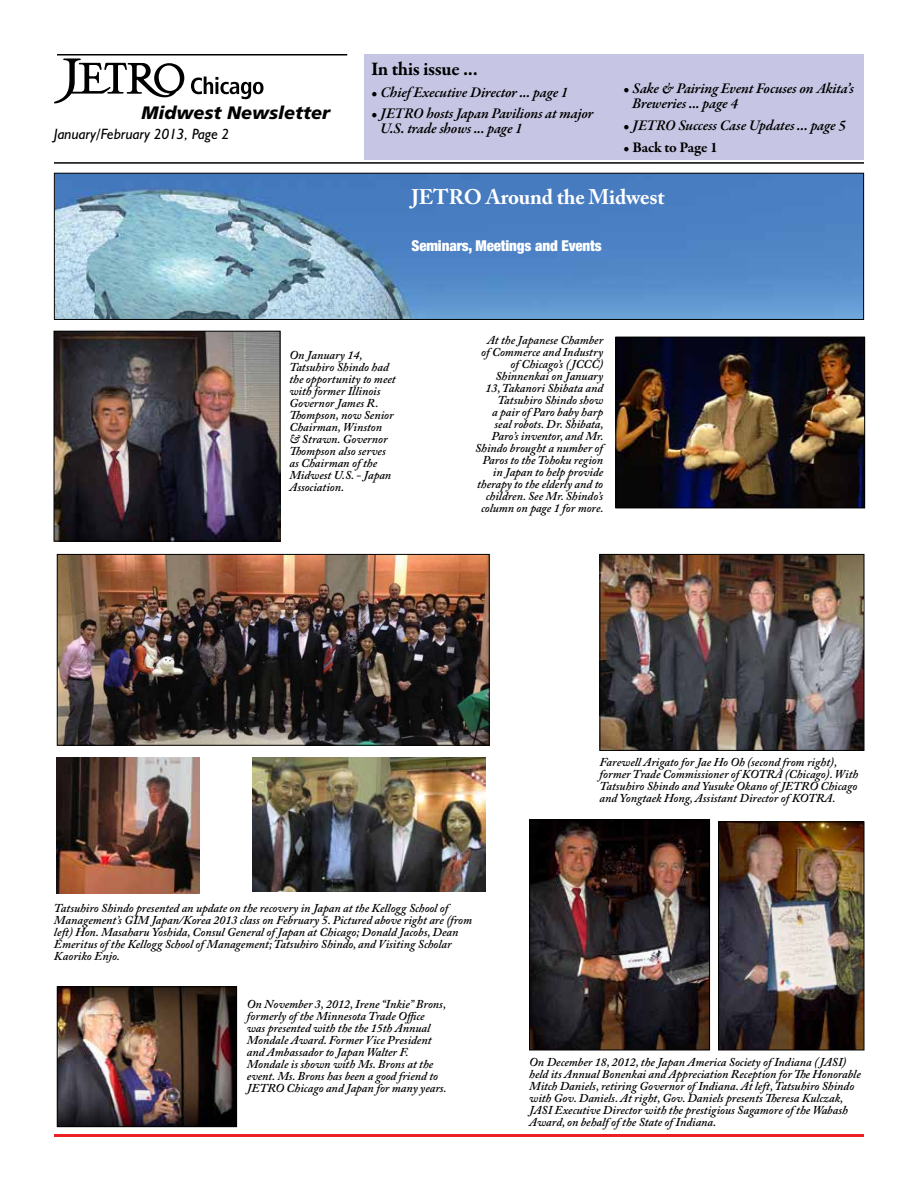
<style>
.page{position:relative;width:918px;height:1188px;background:#fff}
.page>*{position:absolute;margin:0;border:0;box-sizing:border-box;transform-origin:0 0}
.t1{font:700 21px "Adobe Caslon Pro";letter-spacing:-.01em;color:#fff}
.t2{font:700 19.5px "Garamond Premr Pro";letter-spacing:-.02em;color:#000}
.t3{font:italic 900 18px "Frutiger";color:#000}
.t4{font:italic 600 15px/15px "Garamond Premr Pro";letter-spacing:-.015em;color:#000}
.t5{font:900 condensed 15px "Helvetica Neue";letter-spacing:-.01em;color:#fff}
.t6{font:italic 15px "Humanist 521 BT";color:#000}
.t7{font:700 15px "Garamond Premr Pro";letter-spacing:-.015em;color:#000}
.t8{font:italic 600 12px/12px "Adobe Caslon Pro";color:#000}
.s1{font-weight:600;font-style:italic}
</style>
<div class="page">
<img style="left:56px;top:175px;width:806px;height:143px">
<div style="left:54px;top:173px;width:810px;height:147px;border:1px solid #000"></div>
<hr style="left:54px;top:1134px;width:810px;height:3px;background:#ed2024">
<hr style="left:57px;top:54px;width:290px;height:2px;background:#000">
<svg style="left:191px;top:77px;width:73px;height:22px"></svg>
<svg style="left:54px;top:58px;width:130px;height:45px"></svg>
<hr style="left:54px;top:162px;width:810px;height:2px;background:#000">
<div style="left:364px;top:54px;width:500px;height:106px;background:#c6c6e4"></div>
<img style="left:59px;top:556px;width:429px;height:188px">
<div style="left:57px;top:554px;width:433px;height:192px;border:1px solid #000"></div>
<img style="left:602px;top:556px;width:260px;height:193px">
<div style="left:600px;top:554px;width:264px;height:197px;border:1px solid #000"></div>
<img style="left:56px;top:333px;width:222px;height:207px">
<div style="left:54px;top:331px;width:226px;height:211px;border:1px solid #000"></div>
<img style="left:720px;top:823px;width:142px;height:225px">
<div style="left:718px;top:821px;width:146px;height:229px;border:1px solid #000"></div>
<img style="left:57px;top:757px;width:143px;height:136px">
<img style="left:252px;top:757px;width:234px;height:135px">
<img style="left:59px;top:988px;width:176px;height:137px">
<div style="left:57px;top:986px;width:180px;height:141px;border:1px solid #000"></div>
<img style="left:531px;top:821px;width:177px;height:227px">
<div style="left:529px;top:819px;width:181px;height:231px;border:1px solid #000"></div>
<img style="left:617px;top:339px;width:246px;height:167px">
<div style="left:615px;top:337px;width:250px;height:171px;border:1px solid #000"></div>
<h3 class="t3" style="left:142px;top:102px;width:190px">Midwest Newsletter</h3>
<p class="t6" style="left:54px;top:125px;width:177px">January/February 2013, Page 2</p>
<h2 class="t2" style="left:371px;top:57px;width:108px">In this issue ...</h2>
<p class="t4" style="left:371px;top:85px;width:199px">• Chief Executive Director ... page 1</p>
<p class="t4" style="left:380px;top:107px;width:215px;text-indent:-9px">• JETRO hosts Japan Pavilions at major<br>U.S. trade shows ... page 1</p>
<p class="t4" style="left:632px;top:82px;width:223px;text-indent:-9px">• Sake &amp; Pairing Event Focuses on Akita’s<br>Breweries ... page 4</p>
<p class="t4" style="left:623px;top:119px;width:224px">• JETRO Success Case Updates ... page 5</p>
<p class="t7" style="left:623px;top:138px;width:96px"><span class="s1">•</span> Back to Page 1</p>
<h1 class="t1" style="left:411px;top:185px;width:255px">JETRO Around the Midwest</h1>
<p class="t5" style="left:411px;top:236px;width:192px">Seminars, Meetings and Events</p>
<p class="t8" style="left:289px;top:349px;width:108px">On January 14,<br>Tatsuhiro Shindo had the opportunity to meet with former Illinois<br>Governor James R.<br>Thompson, now Senior<br>Chairman, Winston<br>&amp; Strawn. Governor<br>Thompson also serves as Chairman of the<br>Midwest U.S. - Japan<br>Association.</p>
<p class="t8" style="left:475px;top:334px;width:130px;text-align:right">At the Japanese Chamber<br>of Commerce and Industry of Chicago’s ( JCCC)<br>Shinnenkai on January<br>13, Takanori Shibata and<br>Tatsuhiro Shindo show<br>a pair of Paro baby harp seal robots. Dr. Shibata,<br>Paro’s inventor, and Mr.<br>Shindo brought a number of<br>Paros to the Tohoku region in Japan to help provide therapy to the elderly and to children. See Mr. Shindo’s column on page 1 for more.</p>
<p class="t8" style="left:600px;top:756px;width:260px">Farewell Arigato for Jae Ho Oh (second from right), former Trade Commissioner of KOTRA (Chicago). With Tatsuhiro Shindo and Yusuke Okano of JETRO Chicago and Yongtaek Hong, Assistant Director of KOTRA.</p>
<p class="t8" style="left:54px;top:902px;width:420px">Tatsuhiro Shindo presented an update on the recovery in Japan at the Kellogg School of Management’s GIM Japan/Korea 2013 class on February 5. Pictured above right are (from left) Hon. Masaharu Yoshida, Consul General of Japan at Chicago; Donald Jacobs, Dean Emeritus of the Kellogg School of Management; Tatsuhiro Shindo, and Visiting Scholar Kaoriko Enjo.</p>
<p class="t8" style="left:247px;top:997px;width:201px">On November 3, 2012, Irene “Inkie” Brons, formerly of the Minnesota Trade Office<br>was presented with the the 15th Annual Mondale Award. Former Vice President and Ambassador to Japan Walter F.<br>Mondale is shown with Ms. Brons at the event. Ms. Brons has been a good friend to JETRO Chicago and Japan for many years.</p>
<p class="t8" style="left:529px;top:1056px;width:333px">On December 18, 2012, the Japan America Society of Indiana ( JASI) held its Annual Bonenkai and Appreciation Reception for The Honorable Mitch Daniels, retiring Governor of Indiana. At left, Tatsuhiro Shindo with Gov. Daniels. At right, Gov. Daniels presents Theresa Kulczak, JASI Executive Director with the prestigious Sagamore of the Wabash Award, on behalf of the State of Indiana.</p>
</div>
